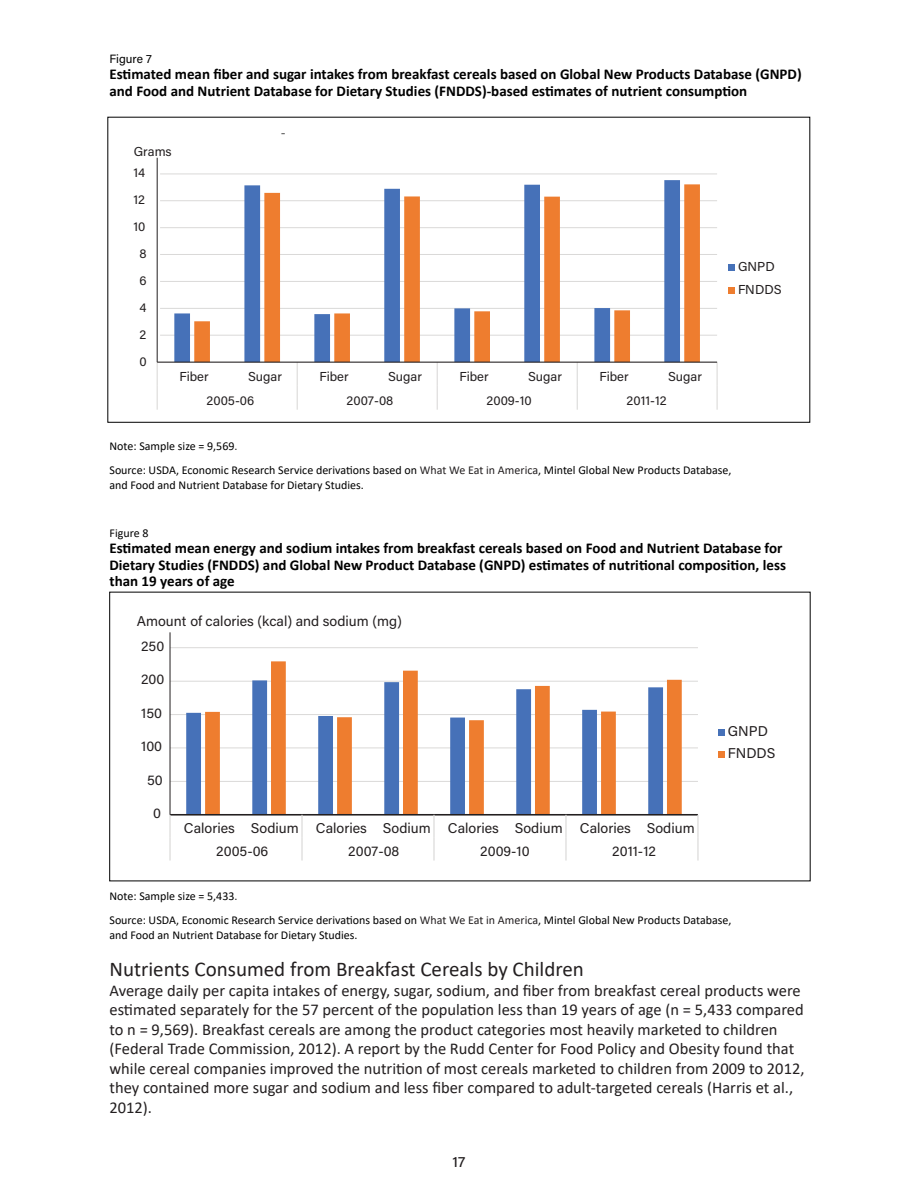
<style>
.page{position:relative;width:918px;height:1188px;background:#fff}
.page>*{position:absolute;margin:0;border:0;box-sizing:border-box;transform-origin:0 0}
.Heading_2{font:21px "Calibri";color:#231f20}
.t1{font:16.5px/19.5px "Calibri";color:#231f20}
.t2{font:700 15px/16.5px "Calibri";color:#000}
.t3{font:500 15px "Acumin Pro";color:#231f20}
.t4{font:14.25px/23px "Acumin Pro";color:#231f20}
.t5{font:12.9px/23px "Acumin Pro";color:#231f20}
.t6{font:12.9px "Acumin Pro";color:#595959}
.t7{font:12px/15px "Calibri";color:#000}
.t8{font:12px "Acumin Pro";color:#000}
.s1{color:#231f20}
</style>
<div class="page">
<hr style="left:170px;top:647px;width:528px;height:1px;background:#dad9d8">
<hr style="left:170px;top:681px;width:528px;height:1px;background:#dad9d8">
<hr style="left:170px;top:714px;width:528px;height:1px;background:#dad9d8">
<hr style="left:170px;top:748px;width:528px;height:1px;background:#dad9d8">
<hr style="left:170px;top:781px;width:528px;height:1px;background:#dad9d8">
<svg style="left:186px;top:680px;width:19px;height:134px;fill:#4671b8"></svg>
<svg style="left:205px;top:680px;width:25px;height:134px"></svg>
<hr style="left:170px;top:814px;width:528px;height:2px;background:#231f20">
<hr style="left:697px;top:815px;width:2px;height:23px;background:#dad9d8">
<hr style="left:565px;top:815px;width:2px;height:23px;background:#dad9d8">
<hr style="left:433px;top:815px;width:2px;height:23px;background:#dad9d8">
<hr style="left:301px;top:815px;width:2px;height:23px;background:#dad9d8">
<hr style="left:169px;top:815px;width:2px;height:23px;background:#dad9d8">
<hr style="left:697px;top:838px;width:2px;height:23px;background:#dad9d8">
<hr style="left:565px;top:838px;width:2px;height:23px;background:#dad9d8">
<hr style="left:433px;top:838px;width:2px;height:23px;background:#dad9d8">
<hr style="left:301px;top:838px;width:2px;height:23px;background:#dad9d8">
<hr style="left:169px;top:838px;width:2px;height:23px;background:#dad9d8">
<svg style="left:719px;top:730px;width:6px;height:6px"></svg>
<svg style="left:719px;top:752px;width:6px;height:6px"></svg>
<hr style="left:170px;top:632px;width:1px;height:183px;background:#231f20">
<hr style="left:160px;top:174px;width:557px;height:1px;background:#dad9d8">
<hr style="left:160px;top:200px;width:557px;height:1px;background:#dad9d8">
<hr style="left:160px;top:227px;width:557px;height:1px;background:#dad9d8">
<hr style="left:160px;top:254px;width:557px;height:1px;background:#dad9d8">
<hr style="left:160px;top:281px;width:557px;height:1px;background:#dad9d8">
<hr style="left:160px;top:308px;width:557px;height:1px;background:#dad9d8">
<hr style="left:160px;top:335px;width:557px;height:1px;background:#dad9d8">
<svg style="left:174px;top:180px;width:506px;height:182px"></svg>
<svg style="left:194px;top:184px;width:506px;height:178px"></svg>
<svg style="left:717px;top:362px;width:1px;height:48px"></svg>
<svg style="left:157px;top:363px;width:1px;height:47px"></svg>
<div style="left:728px;top:264px;width:7px;height:7px;background:#4671b8"></div>
<div style="left:728px;top:287px;width:7px;height:7px;background:#ee7d2f"></div>
<hr style="left:157px;top:158px;width:1px;height:204px;background:#231f20">
<hr style="left:157px;top:362px;width:560px;height:1px;background:#231f20">
<img style="left:230px;top:364px;width:458px;height:460px">
<p class="t8" style="left:110px;top:50px;width:44px">Figure 7</p>
<p class="t2" style="left:110px;top:66px;width:694px">Estimated mean fiber and sugar intakes from breakfast cereals based on Global New Products Database (GNPD) and Food and Nutrient Database for Dietary Studies (FNDDS)-based estimates of nutrient consumption</p>
<p class="t5" style="left:134px;top:140px;width:39px">Grams</p>
<p class="t5" style="left:133px;top:161px;width:13px">14</p>
<p class="t5" style="left:133px;top:188px;width:13px">12</p>
<p class="t5" style="left:133px;top:215px;width:13px">10</p>
<p class="t5" style="left:140px;top:241px;width:9px">8</p>
<p class="t5" style="left:140px;top:268px;width:9px">6</p>
<p class="t5" style="left:140px;top:295px;width:8px">4</p>
<p class="t5" style="left:140px;top:322px;width:8px">2</p>
<p class="t5" style="left:140px;top:349px;width:9px">0</p>
<p class="t6" style="left:281px;top:123px;width:6px">-</p>
<p class="t5" style="left:180px;top:365px;width:31px">Fiber</p>
<p class="t5" style="left:248px;top:365px;width:35px">Sugar</p>
<p class="t5" style="left:320px;top:365px;width:31px">Fiber</p>
<p class="t5" style="left:388px;top:365px;width:35px">Sugar</p>
<p class="t5" style="left:460px;top:365px;width:31px">Fiber</p>
<p class="t5" style="left:528px;top:365px;width:35px">Sugar</p>
<p class="t5" style="left:600px;top:365px;width:31px">Fiber</p>
<p class="t5" style="left:668px;top:365px;width:35px">Sugar</p>
<p class="t5" style="left:207px;top:389px;width:49px">2005-06</p>
<p class="t5" style="left:347px;top:389px;width:48px">2007-08</p>
<p class="t5" style="left:487px;top:389px;width:47px">2009-10</p>
<p class="t5" style="left:627px;top:389px;width:41px">2011-12</p>
<p class="t5" style="left:738px;top:255px;width:45px">GNPD<br>FNDDS</p>
<p class="t7" style="left:110px;top:438px;width:130px">Note: Sample size = 9,569<span class="s1">.</span></p>
<p class="t7" style="left:110px;top:462px;width:624px">Source: USDA, Economic Research Service derivations based on <span class="s1">What We Eat in America</span>, Mintel Global New Products Database, and Food and Nutrient Database for Dietary Studies.</p>
<p class="t7" style="left:110px;top:525px;width:41px">Figure 8</p>
<p class="t2" style="left:110px;top:540px;width:678px">Estimated mean energy and sodium intakes from breakfast cereals based on Food and Nutrient Database for<br>Dietary Studies (FNDDS) and Global New Product Database (GNPD) estimates of nutritional composition, less than 19 years of age</p>
<p class="t4" style="left:137px;top:608px;width:267px">Amount of calories (kcal) and sodium (mg)</p>
<p class="t4" style="left:141px;top:634px;width:25px">250</p>
<p class="t4" style="left:141px;top:667px;width:25px">200</p>
<p class="t4" style="left:141px;top:701px;width:22px">150</p>
<p class="t4" style="left:141px;top:734px;width:23px">100</p>
<p class="t4" style="left:147px;top:768px;width:17px">50</p>
<p class="t4" style="left:153px;top:801px;width:9px">0</p>
<p class="t4" style="left:216px;top:816px;width:480px;text-indent:-32px">Calories Sodium Calories Sodium Calories Sodium Calories Sodium<br>2005-06</p>
<p class="t4" style="left:348px;top:839px;width:53px">2007-08</p>
<p class="t4" style="left:480px;top:839px;width:51px">2009-10</p>
<p class="t4" style="left:612px;top:839px;width:45px">2011-12</p>
<p class="t4" style="left:728px;top:719px;width:49px;line-height:22px">GNPD<br>FNDDS</p>
<p class="t7" style="left:110px;top:888px;width:130px">Note: Sample size = 5,433<span class="s1">.</span></p>
<p class="t7" style="left:110px;top:912px;width:624px">Source: USDA, Economic Research Service derivations based on <span class="s1">What We Eat in America</span>, Mintel Global New Products Database, and Food an Nutrient Database for Dietary Studies.</p>
<p class="Heading_2" style="left:110px;top:955px;width:476px">Nutrients Consumed from Breakfast Cereals by Children</p>
<p class="t1" style="left:110px;top:980px;width:697px">Average daily per capita intakes of energy, sugar, sodium, and fiber from breakfast cereal products were estimated separately for the 57 percent of the population less than 19 years of age (n = 5,433 compared to n = 9,569). Breakfast cereals are among the product categories most heavily marketed to children (Federal Trade Commission, 2012). A report by the Rudd Center for Food Policy and Obesity found that while cereal companies improved the nutrition of most cereals marketed to children from 2009 to 2012, they contained more sugar and sodium and less fiber compared to adult-targeted cereals (Harris et al., 2012).</p>
<p class="t3" style="left:452px;top:1151px;width:15px">17</p>
</div>
